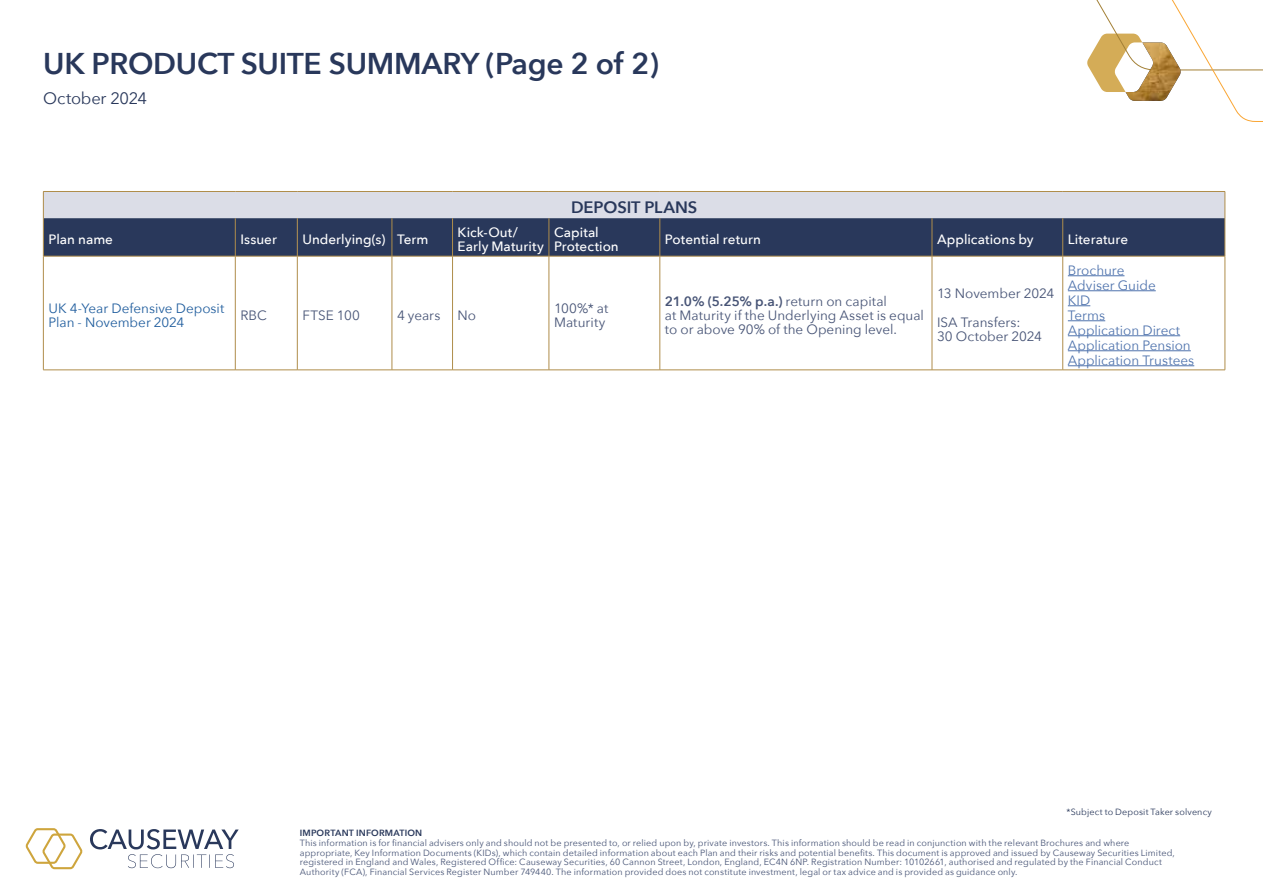
<style>
.page{position:relative;width:1263px;height:893px;background:#fff}
.page>*{position:absolute;margin:0;border:0;box-sizing:border-box;transform-origin:0 0}
.t1{font:600 30px "Avenir Next";letter-spacing:-.01em;color:#29385b}
.t2{font:600 16.5px "Avenir Next";letter-spacing:-.005em;color:#29385b}
.t3{font:16.5px "Avenir Next";letter-spacing:-.01em;color:#29385b}
.t4{font:13.5px/14.2px "Avenir Next";color:#475476}
.t5{font:500 13.5px/14.2px "Avenir Next";letter-spacing:.005em;color:#fff}
.t6{font:13.5px/15px "Avenir Next";color:#4f73ad}
.t7{font:13.5px/14.2px "Avenir Next";color:#215e9e}
.t8{font:9px/9.8px "Avenir Next";letter-spacing:.015em;color:#475476}
.t9{font:9px "Avenir Next";letter-spacing:.015em;color:#29385b}
.t10{font:600 9px "Avenir Next";letter-spacing:.02em;color:#29385b}
.s1{font-weight:600}
</style>
<div class="page">
<svg style="left:1087px;top:0;width:176px;height:122px"></svg>
<img style="left:1125px;top:42px;width:56px;height:59px">
<svg style="left:90px;top:829px;width:149px;height:39px"></svg>
<svg style="left:26px;top:828px;width:57px;height:41px"></svg>
<hr style="left:43px;top:191px;width:192px;height:1px;background:#af8d4b">
<hr style="left:235px;top:191px;width:62px;height:1px;background:#af8d4b">
<hr style="left:297px;top:191px;width:95px;height:1px;background:#af8d4b">
<hr style="left:392px;top:191px;width:60px;height:1px;background:#af8d4b">
<hr style="left:452px;top:191px;width:97px;height:1px;background:#af8d4b">
<hr style="left:549px;top:191px;width:111px;height:1px;background:#af8d4b">
<hr style="left:660px;top:191px;width:272px;height:1px;background:#af8d4b">
<hr style="left:932px;top:191px;width:131px;height:1px;background:#af8d4b">
<hr style="left:1063px;top:191px;width:162px;height:1px;background:#af8d4b">
<svg style="left:43px;top:192px;width:1183px;height:64px;background:#737c94"></svg>
<hr style="left:43px;top:218px;width:1px;height:38px;background:#af8d4b">
<hr style="left:235px;top:218px;width:1px;height:38px;background:#af8d4b">
<hr style="left:297px;top:218px;width:1px;height:38px;background:#af8d4b">
<hr style="left:392px;top:218px;width:1px;height:38px;background:#af8d4b">
<hr style="left:452px;top:218px;width:1px;height:38px;background:#af8d4b">
<hr style="left:549px;top:218px;width:1px;height:38px;background:#af8d4b">
<hr style="left:660px;top:218px;width:1px;height:38px;background:#af8d4b">
<hr style="left:932px;top:218px;width:1px;height:38px;background:#af8d4b">
<hr style="left:1062px;top:218px;width:1px;height:38px;background:#af8d4b">
<hr style="left:1225px;top:218px;width:1px;height:38px;background:#af8d4b">
<hr style="left:43px;top:256px;width:192px;height:1px;background:#af8d4b">
<hr style="left:43px;top:256px;width:1px;height:114px;background:#af8d4b">
<hr style="left:235px;top:256px;width:62px;height:1px;background:#af8d4b">
<hr style="left:235px;top:256px;width:1px;height:114px;background:#af8d4b">
<hr style="left:297px;top:256px;width:95px;height:1px;background:#af8d4b">
<hr style="left:297px;top:256px;width:1px;height:114px;background:#af8d4b">
<hr style="left:392px;top:256px;width:60px;height:1px;background:#af8d4b">
<hr style="left:392px;top:256px;width:1px;height:114px;background:#af8d4b">
<hr style="left:452px;top:256px;width:97px;height:1px;background:#af8d4b">
<hr style="left:452px;top:256px;width:1px;height:114px;background:#af8d4b">
<hr style="left:549px;top:256px;width:111px;height:1px;background:#af8d4b">
<hr style="left:549px;top:256px;width:1px;height:114px;background:#af8d4b">
<hr style="left:660px;top:256px;width:272px;height:1px;background:#af8d4b">
<hr style="left:660px;top:256px;width:1px;height:114px;background:#af8d4b">
<hr style="left:932px;top:256px;width:131px;height:1px;background:#af8d4b">
<hr style="left:932px;top:256px;width:1px;height:114px;background:#af8d4b">
<hr style="left:1063px;top:256px;width:162px;height:1px;background:#af8d4b">
<hr style="left:1062px;top:256px;width:1px;height:114px;background:#af8d4b">
<hr style="left:1225px;top:256px;width:1px;height:114px;background:#af8d4b">
<hr style="left:43px;top:370px;width:192px;height:1px;background:#af8d4b">
<hr style="left:235px;top:370px;width:62px;height:1px;background:#af8d4b">
<hr style="left:297px;top:370px;width:95px;height:1px;background:#af8d4b">
<hr style="left:392px;top:370px;width:60px;height:1px;background:#af8d4b">
<hr style="left:452px;top:370px;width:97px;height:1px;background:#af8d4b">
<hr style="left:549px;top:370px;width:111px;height:1px;background:#af8d4b">
<hr style="left:660px;top:370px;width:272px;height:1px;background:#af8d4b">
<hr style="left:932px;top:370px;width:131px;height:1px;background:#af8d4b">
<hr style="left:1063px;top:370px;width:162px;height:1px;background:#af8d4b">
<hr style="left:1068px;top:275px;width:56px;height:1px;background:#4f73ad">
<hr style="left:1068px;top:290px;width:88px;height:1px;background:#4f73ad">
<svg style="left:1068px;top:305px;width:22px;height:1px"></svg>
<hr style="left:1068px;top:320px;width:37px;height:1px;background:#4f73ad">
<hr style="left:1068px;top:335px;width:112px;height:1px;background:#4f73ad">
<hr style="left:1068px;top:350px;width:123px;height:1px;background:#4f73ad">
<hr style="left:1068px;top:365px;width:126px;height:1px;background:#4f73ad">
<h1 class="t1" style="left:43px;top:37px;width:617px">UK PRODUCT SUITE SUMMARY (Page 2 of 2)</h1>
<h2 class="t3" style="left:43px;top:84px;width:105px">October 2024</h2>
<h2 class="t2" style="left:571px;top:193px;width:128px">DEPOSIT PLANS</h2>
<h3 class="t5" style="left:48px;top:232px;width:66px">Plan name</h3>
<h3 class="t5" style="left:240px;top:232px;width:38px">Issuer</h3>
<h3 class="t5" style="left:302px;top:232px;width:128px">Underlying(s) Term</h3>
<h3 class="t5" style="left:458px;top:225px;width:88px">Kick-Out/<br>Early Maturity</h3>
<h3 class="t5" style="left:554px;top:225px;width:66px">Capital<br>Protection</h3>
<h3 class="t5" style="left:665px;top:232px;width:98px">Potential return</h3>
<h3 class="t5" style="left:937px;top:232px;width:98px">Applications by</h3>
<h3 class="t5" style="left:1068px;top:232px;width:62px">Literature</h3>
<h3 class="t7" style="left:48px;top:300px;width:178px">UK 4-Year Defensive Deposit<br>Plan - November 2024</h3>
<h3 class="t4" style="left:240px;top:307px;width:28px">RBC</h3>
<h3 class="t4" style="left:302px;top:307px;width:59px">FTSE 100</h3>
<h3 class="t4" style="left:397px;top:307px;width:45px">4 years</h3>
<h3 class="t4" style="left:458px;top:307px;width:20px">No</h3>
<h3 class="t4" style="left:554px;top:300px;width:56px">100%* at<br>Maturity</h3>
<h3 class="t4" style="left:665px;top:293px;width:260px"><span class="s1">21.0% (5.25% p.a.)</span> return on capital<br>at Maturity if the Underlying Asset is equal to or above 90% of the Opening level.</h3>
<h3 class="t4" style="left:937px;top:279px;width:119px;line-height:28.5px">13 November 2024<br>ISA Transfers:</h3>
<h3 class="t4" style="left:937px;top:329px;width:106px">30 October 2024</h3>
<h3 class="t6" style="left:1068px;top:262px;width:128px">Brochure<br>Adviser Guide<br>KID<br>Terms<br>Application Direct<br>Application Pension<br>Application Trustees</h3>
<p class="t9" style="left:1066px;top:804px;width:147px">*Subject to Deposit Taker solvency</p>
<p class="t10" style="left:300px;top:825px;width:124px">IMPORTANT INFORMATION</p>
<p class="t8" style="left:300px;top:837px;width:876px">This information is for financial advisers only and should not be presented to, or relied upon by, private investors. This information should be read in conjunction with the relevant Brochures and where appropriate, Key Information Documents (KIDs), which contain detailed information about each Plan and their risks and potential benefits. This document is approved and issued by Causeway Securities Limited, registered in England and Wales, Registered Office: Causeway Securities, 60 Cannon Street, London, England, EC4N 6NP. Registration Number: 10102661, authorised and regulated by the Financial Conduct Authority (FCA), Financial Services Register Number 749440. The information provided does not constitute investment, legal or tax advice and is provided as guidance only.</p>
</div>
